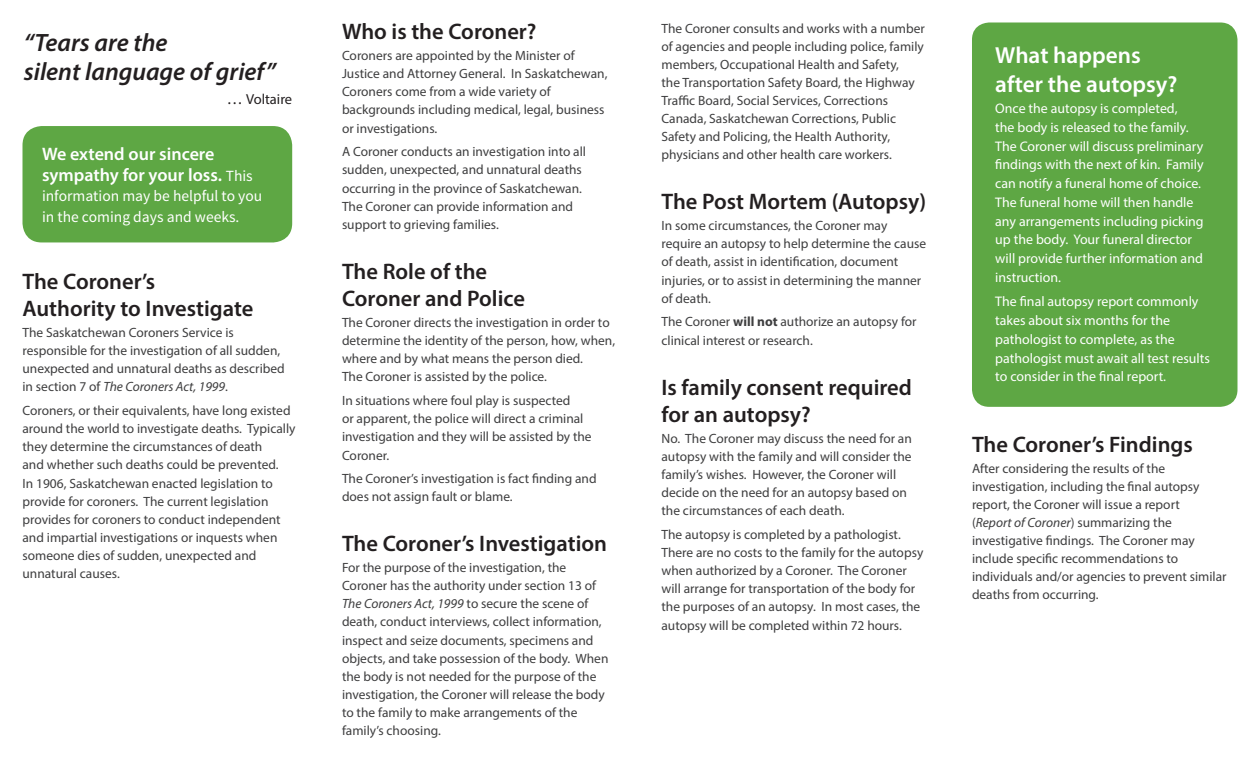
<style>
.page{position:relative;width:1260px;height:765px;background:#fff}
.page>*{position:absolute;margin:0;border:0;box-sizing:border-box;transform-origin:0 0}
.t1{font:italic 600 25.12px/29.1px "Myriad Pro";color:#231f20}
.t2{font:600 23.25px/28.5px "Myriad Pro";color:#fff}
.t3{font:600 22.5px/27.5px "Myriad Pro";color:#231f20}
.t4{font:600 18.12px/20.4px "Myriad Pro";color:#fff}
.t5{font:15.5px/20.6px "Source Sans Pro";color:#fff}
.t6{font:14.5px "Myriad Pro";color:#231f20}
.t7{font:13.88px/18.8px "Myriad Pro";color:#fff}
.t8{font:13.5px/18.1px "Myriad Pro";color:#3e3e3f}
.s1{font-size:16px}
.s2{font-family:"Source Sans Pro";font-weight:400;font-size:15.5px}
.s3{font-style:italic}
.s4{font-weight:700}
</style>
<div class="page">
<div style="left:23px;top:126px;width:269px;height:116px;background:#5ea744;border-radius:19px"></div>
<div style="left:972px;top:22px;width:265px;height:385px;background:#5ea744;border-radius:17px"></div>
<h1 class="t1" style="left:24px;top:28px;width:254px">“Tears are the<br>silent language of grief”</h1>
<p class="t6" style="left:227px;top:91px;width:67px"><span class="s1">…</span> Voltaire</p>
<h3 class="t4" style="left:42px;top:144px;width:212px">We extend our sincere sympathy for your loss. <span class="s2">This</span></h3>
<p class="t5" style="left:42px;top:186px;width:222px">information may be helpful to you in the coming days and weeks.</p>
<h3 class="t3" style="left:22px;top:267px;width:233px">The Coroner’s<br>Authority to Investigate</h3>
<p class="t8" style="left:22px;top:323px;width:264px">The Saskatchewan Coroners Service is responsible for the investigation of all sudden, unexpected and unnatural deaths as described in section 7 of <span class="s3">The Coroners Act, 1999</span>.</p>
<p class="t8" style="left:22px;top:401px;width:275px">Coroners, or their equivalents, have long existed around the world to investigate deaths. Typically they determine the circumstances of death<br>and whether such deaths could be prevented.<br>In 1906, Saskatchewan enacted legislation to provide for coroners. The current legislation provides for coroners to conduct independent and impartial investigations or inquests when someone dies of sudden, unexpected and unnatural causes.</p>
<h3 class="t3" style="left:342px;top:18px;width:196px">Who is the Coroner?</h3>
<p class="t8" style="left:342px;top:46px;width:267px">Coroners are appointed by the Minister of Justice and Attorney General. In Saskatchewan, Coroners come from a wide variety of backgrounds including medical, legal, business or investigations.</p>
<p class="t8" style="left:342px;top:143px;width:246px">A Coroner conducts an investigation into all sudden, unexpected, and unnatural deaths occurring in the province of Saskatchewan.<br>The Coroner can provide information and support to grieving families.</p>
<h3 class="t3" style="left:342px;top:257px;width:184px">The Role of the<br>Coroner and Police</h3>
<p class="t8" style="left:342px;top:313px;width:275px">The Coroner directs the investigation in order to determine the identity of the person, how, when, where and by what means the person died.<br>The Coroner is assisted by the police.</p>
<p class="t8" style="left:342px;top:391px;width:251px">In situations where foul play is suspected<br>or apparent, the police will direct a criminal investigation and they will be assisted by the Coroner.</p>
<p class="t8" style="left:342px;top:469px;width:256px">The Coroner’s investigation is fact finding and does not assign fault or blame.</p>
<h3 class="t3" style="left:342px;top:530px;width:267px">The Coroner’s Investigation</h3>
<p class="t8" style="left:342px;top:558px;width:268px">For the purpose of the investigation, the Coroner has the authority under section 13 of <span class="s3">The Coroners Act, 1999</span> to secure the scene of death, conduct interviews, collect information, inspect and seize documents, specimens and objects, and take possession of the body. When the body is not needed for the purpose of the investigation, the Coroner will release the body to the family to make arrangements of the family’s choosing.</p>
<p class="t8" style="left:662px;top:19px;width:265px">The Coroner consults and works with a number of agencies and people including police, family members, Occupational Health and Safety,<br>the Transportation Safety Board, the Highway Traffic Board, Social Services, Corrections Canada, Saskatchewan Corrections, Public Safety and Policing, the Health Authority, physicians and other health care workers.</p>
<h3 class="t3" style="left:662px;top:188px;width:266px">The Post Mortem (Autopsy)</h3>
<p class="t8" style="left:662px;top:216px;width:266px">In some circumstances, the Coroner may require an autopsy to help determine the cause of death, assist in identification, document injuries, or to assist in determining the manner of death.</p>
<p class="t8" style="left:662px;top:313px;width:257px">The Coroner <span class="s4">will not</span> authorize an autopsy for clinical interest or research.</p>
<h3 class="t3" style="left:662px;top:373px;width:252px">Is family consent required for an autopsy?</h3>
<p class="t8" style="left:662px;top:429px;width:252px">No. The Coroner may discuss the need for an autopsy with the family and will consider the family’s wishes. However, the Coroner will decide on the need for an autopsy based on the circumstances of each death.</p>
<p class="t8" style="left:662px;top:525px;width:263px">The autopsy is completed by a pathologist.<br>There are no costs to the family for the autopsy when authorized by a Coroner. The Coroner will arrange for transportation of the body for the purposes of an autopsy. In most cases, the autopsy will be completed within 72 hours.</p>
<h2 class="t2" style="left:995px;top:41px;width:184px">What happens after the autopsy?</h2>
<p class="t7" style="left:995px;top:99px;width:210px">Once the autopsy is completed,<br>the body is released to the family.<br>The Coroner will discuss preliminary findings with the next of kin. Family can notify a funeral home of choice.<br>The funeral home will then handle any arrangements including picking up the body. Your funeral director will provide further information and instruction.</p>
<p class="t7" style="left:995px;top:292px;width:216px">The final autopsy report commonly takes about six months for the pathologist to complete, as the pathologist must await all test results to consider in the final report.</p>
<h3 class="t3" style="left:972px;top:430px;width:222px">The Coroner’s Findings</h3>
<p class="t8" style="left:972px;top:459px;width:256px">After considering the results of the investigation, including the final autopsy report, the Coroner will issue a report<br>(<span class="s3">Report of Coroner</span>) summarizing the investigative findings. The Coroner may include specific recommendations to individuals and/or agencies to prevent similar deaths from occurring.</p>
</div>
